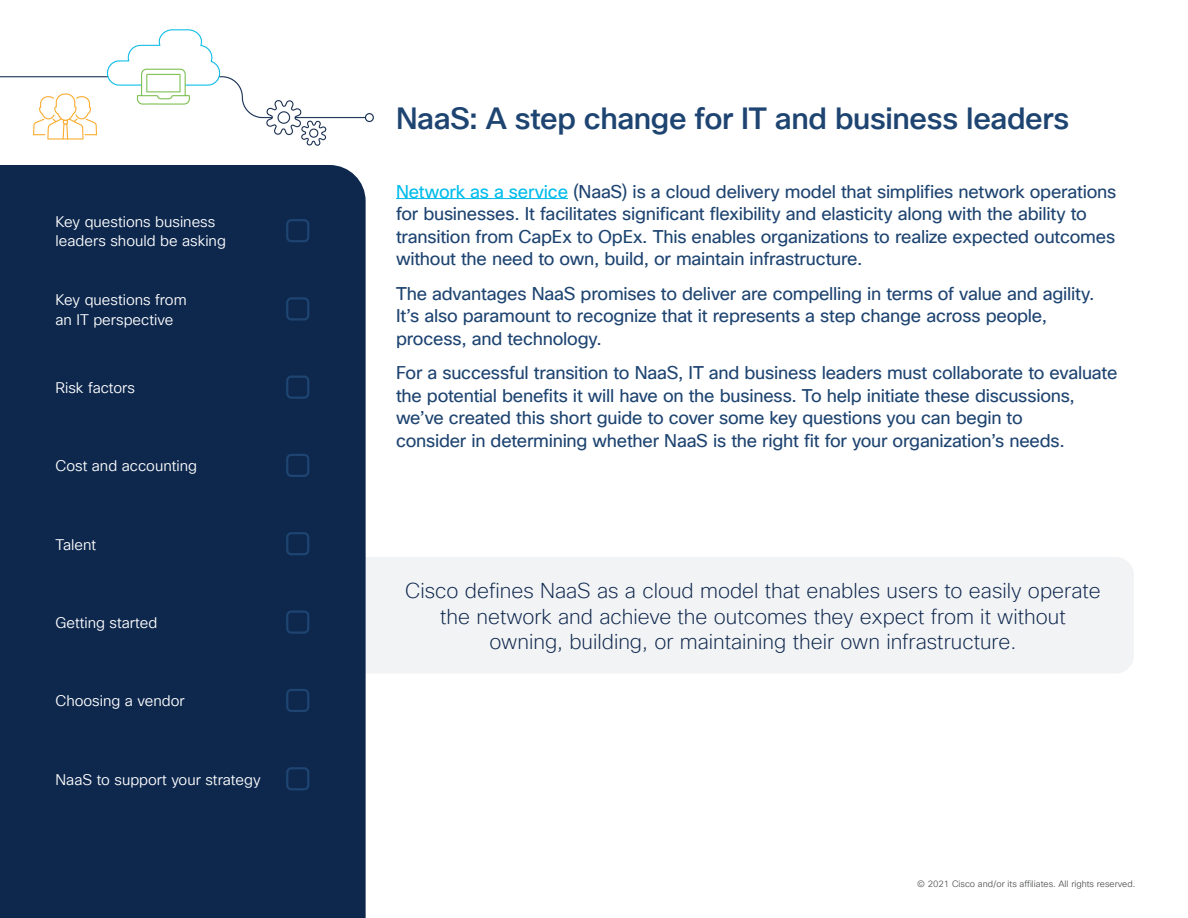
<style>
.page{position:relative;width:1188px;height:918px;background:#fff}
.page>*{position:absolute;margin:0;border:0;box-sizing:border-box;transform-origin:0 0}
.Intro_Heading{font:500 30px "Cisco Sans TT";letter-spacing:-.015em;color:#1e4471}
.Body{font:200 21px/25.2px "Cisco Sans TT";color:#0d264d;text-align:center}
.Intro-body-white{font:18px/22.5px "Cisco Sans TT";letter-spacing:-.015em;color:#1e4471}
.Body_White_intend{font:15px/19.5px "Cisco Sans TT Light";color:#fff}
.Footer_-_gray{font:9px "Cisco Sans TT Light";color:#57585a}
.s1{color:#00bceb}
</style>
<div class="page">
<img style="left:0;top:29px;width:374px;height:117px">
<hr style="left:396px;top:198px;width:172px;height:1px;background:#00bceb">
<div style="left:342px;top:557px;width:792px;height:117px;background:#f2f3f4;border-radius:18px"></div>
<div style="left:0;top:165px;width:366px;height:753px;background:#0d274d"></div>
<div style="left:0;top:196px;width:342px;height:69px;background:#0d274d"></div>
<div style="left:0;top:274px;width:342px;height:69px;background:#0d274d"></div>
<div style="left:0;top:353px;width:342px;height:69px;background:#0d274d"></div>
<div style="left:0;top:431px;width:342px;height:69px;background:#0d274d"></div>
<div style="left:0;top:509px;width:342px;height:69px;background:#0d274d"></div>
<div style="left:0;top:588px;width:342px;height:69px;background:#0d274d"></div>
<div style="left:0;top:666px;width:342px;height:69px;background:#0d274d"></div>
<div style="left:0;top:744px;width:342px;height:69px;background:#0d274d"></div>
<div style="left:286px;top:376px;width:23px;height:23px;border:2px solid #1e4471;border-radius:4px"></div>
<div style="left:286px;top:297px;width:23px;height:24px;border:2px solid #1e4471;border-radius:4px"></div>
<div style="left:286px;top:219px;width:23px;height:23px;border:2px solid #1e4471;border-radius:4px"></div>
<div style="left:286px;top:454px;width:23px;height:23px;border:2px solid #1e4471;border-radius:4px"></div>
<div style="left:286px;top:532px;width:23px;height:23px;border:2px solid #1e4471;border-radius:4px"></div>
<div style="left:286px;top:610px;width:23px;height:24px;border:2px solid #1e4471;border-radius:4px"></div>
<div style="left:286px;top:689px;width:23px;height:23px;border:2px solid #1e4471;border-radius:4px"></div>
<div style="left:286px;top:767px;width:23px;height:23px;border:2px solid #1e4471;border-radius:4px"></div>
<p class="Body_White_intend" style="left:56px;top:212px;width:172px">Key questions business leaders should be asking</p>
<p class="Body_White_intend" style="left:56px;top:291px;width:133px">Key questions from an IT perspective</p>
<p class="Body_White_intend" style="left:56px;top:379px;width:81px">Risk factors</p>
<p class="Body_White_intend" style="left:56px;top:457px;width:143px">Cost and accounting</p>
<p class="Body_White_intend" style="left:56px;top:535px;width:42px">Talent</p>
<p class="Body_White_intend" style="left:56px;top:613px;width:103px">Getting started</p>
<p class="Body_White_intend" style="left:56px;top:692px;width:131px">Choosing a vendor</p>
<p class="Body_White_intend" style="left:56px;top:770px;width:207px">NaaS to support your strategy</p>
<p class="Intro_Heading" style="left:396px;top:99px;width:675px">NaaS: A step change for IT and business leaders</p>
<p class="Intro-body-white" style="left:396px;top:181px;width:722px"><span class="s1">Network as a service</span> (NaaS) is a cloud delivery model that simplifies network operations for businesses. It facilitates significant flexibility and elasticity along with the ability to transition from CapEx to OpEx. This enables organizations to realize expected outcomes without the need to own, build, or maintain infrastructure.</p>
<p class="Intro-body-white" style="left:396px;top:283px;width:700px">The advantages NaaS promises to deliver are compelling in terms of value and agility.<br>It’s also paramount to recognize that it represents a step change across people, process, and technology.</p>
<p class="Intro-body-white" style="left:396px;top:362px;width:723px">For a successful transition to NaaS, IT and business leaders must collaborate to evaluate the potential benefits it will have on the business. To help initiate these discussions, we’ve created this short guide to cover some key questions you can begin to<br>consider in determining whether NaaS is the right fit for your organization’s needs.</p>
<p class="Body" style="left:405px;top:579px;width:697px">Cisco defines NaaS as a cloud model that enables users to easily operate the network and achieve the outcomes they expect from it without owning, building, or maintaining their own infrastructure.</p>
<p class="Footer_-_gray" style="left:917px;top:878px;width:220px">© 2021 Cisco and/or its affiliates. All rights reserved.</p>
</div>
